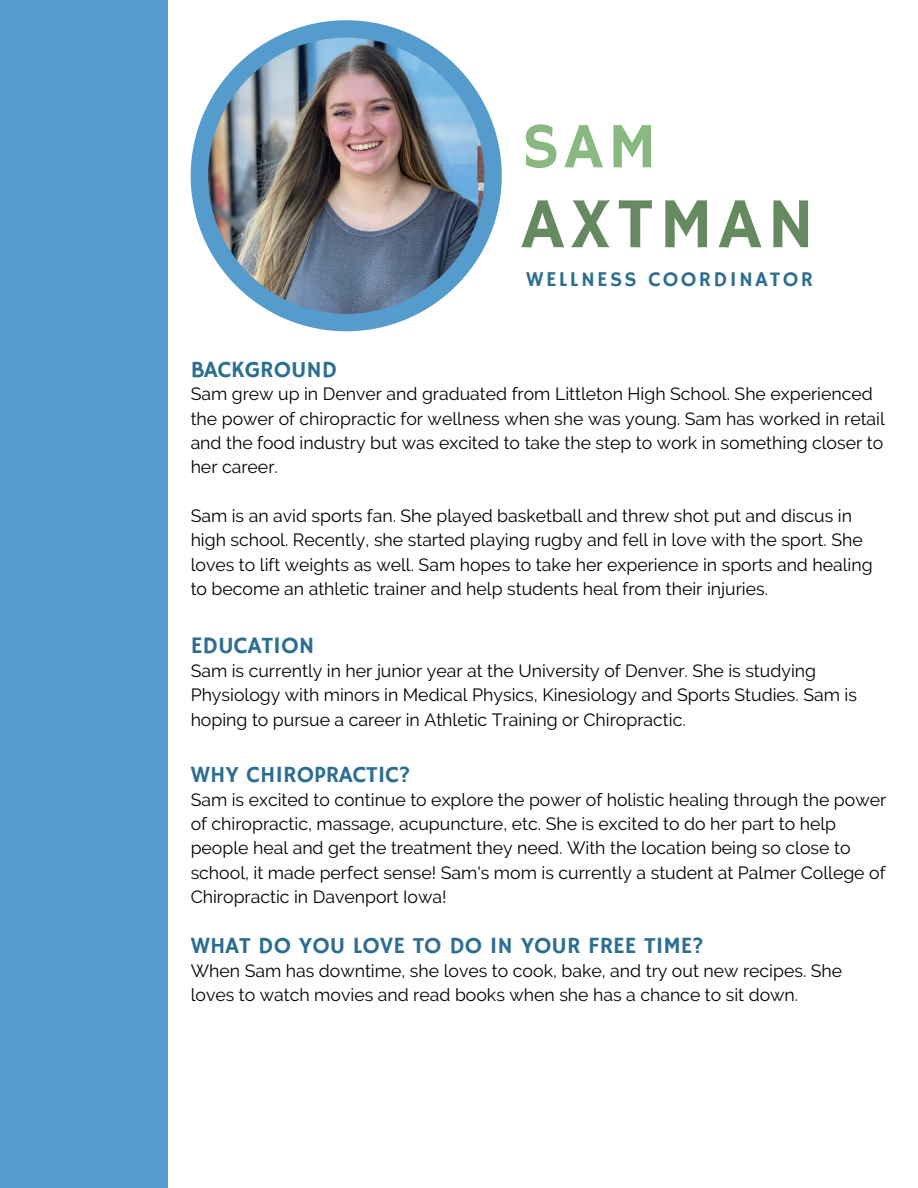
<style>
.page{position:relative;width:918px;height:1188px;background:#fff}
.page>*{position:absolute;margin:0;border:0;box-sizing:border-box;transform-origin:0 0}
.t1{font:72px "Hammersmith One";letter-spacing:.08em;color:#658a5f}
.t2{font:64.95px "Hammersmith One";color:#89b881}
.t3{font:23.7px "Hammersmith One";color:#2c6e91}
.t4{font:23.25px "Hammersmith One";color:#2c6e91}
.t5{font:21px "Hammersmith One";letter-spacing:.11em;color:#2c6e91}
.t6{font:17.7px/24.3px "Raleway";color:#000}
</style>
<div class="page">
<div style="left:0;top:0;width:168px;height:1188px;background:#559bcc"></div>
<svg style="left:191px;top:20px;width:311px;height:311px"></svg>
<img style="left:208px;top:38px;width:276px;height:276px;border-radius:50%">
<p class="t2" style="left:522px;top:109px;width:136px">SAM</p>
<p class="t1" style="left:522px;top:182px;width:294px">AXTMAN</p>
<p class="t5" style="left:526px;top:267px;width:288px">WELLNESS COORDINATOR</p>
<p class="t4" style="left:191px;top:356px;width:148px">BACKGROUND</p>
<p class="t6" style="left:191px;top:382px;width:696px">Sam grew up in Denver and graduated from Littleton High School. She experienced the power of chiropractic for wellness when she was young. Sam has worked in retail and the food industry but was excited to take the step to work in something closer to her career.</p>
<p class="t6" style="left:191px;top:504px;width:684px">Sam is an avid sports fan. She played basketball and threw shot put and discus in high school. Recently, she started playing rugby and fell in love with the sport. She loves to lift weights as well. Sam hopes to take her experience in sports and healing to become an athletic trainer and help students heal from their injuries.</p>
<p class="t3" style="left:191px;top:631px;width:125px">EDUCATION</p>
<p class="t6" style="left:191px;top:658px;width:668px;line-height:24.8px">Sam is currently in her junior year at the University of Denver. She is studying<br>Physiology with minors in Medical Physics, Kinesiology and Sports Studies. Sam is hoping to pursue a career in Athletic Training or Chiropractic.</p>
<p class="t4" style="left:191px;top:761px;width:222px">WHY CHIROPRACTIC?</p>
<p class="t6" style="left:191px;top:787px;width:697px">Sam is excited to continue to explore the power of holistic healing through the power of chiropractic, massage, acupuncture, etc. She is excited to do her part to help people heal and get the treatment they need. With the location being so close to school, it made perfect sense! Sam's mom is currently a student at Palmer College of Chiropractic in Davenport Iowa!</p>
<p class="t4" style="left:191px;top:932px;width:515px">WHAT DO YOU LOVE TO DO IN YOUR FREE TIME?</p>
<p class="t6" style="left:191px;top:959px;width:653px">When Sam has downtime, she loves to cook, bake, and try out new recipes. She loves to watch movies and read books when she has a chance to sit down.</p>
</div>
